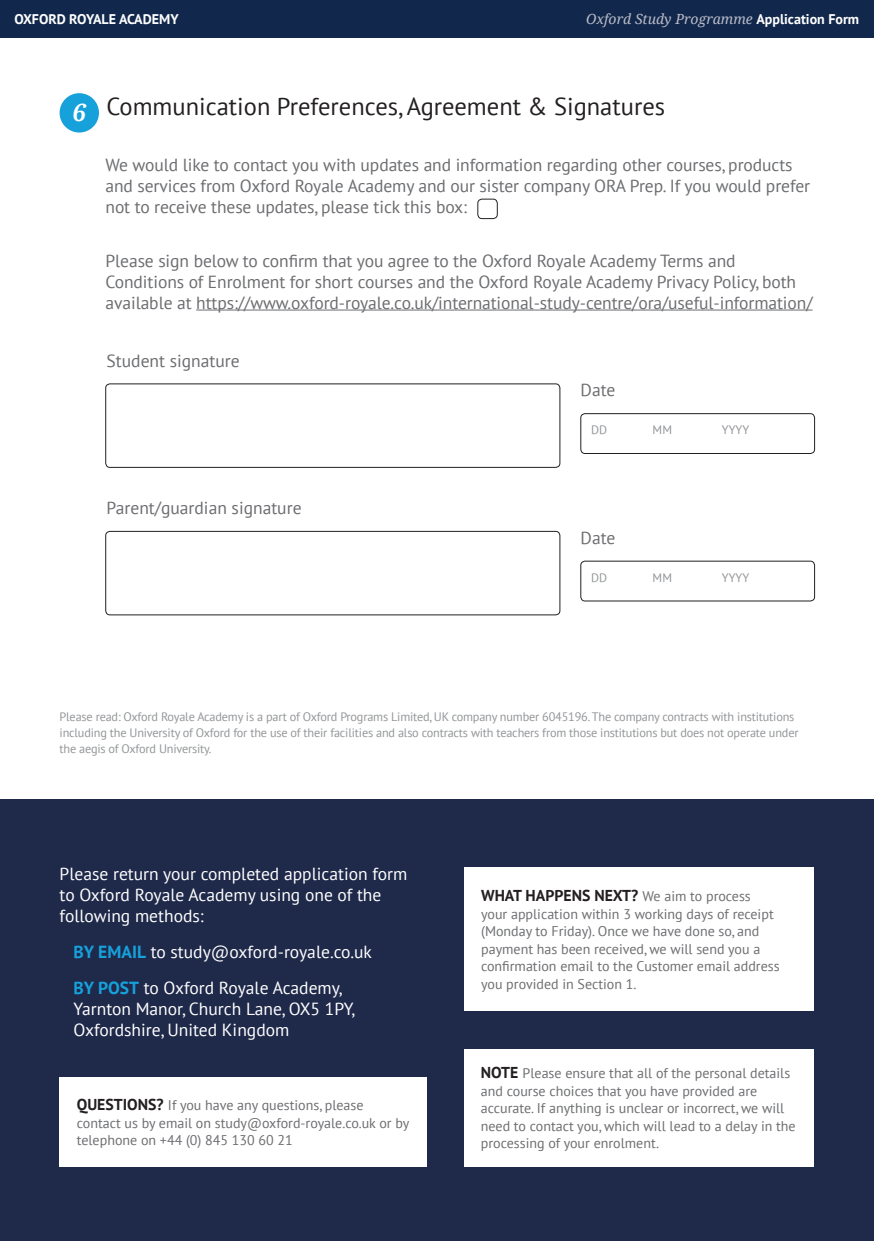
<style>
.page{position:relative;width:874px;height:1241px;background:#fff}
.page>*{position:absolute;margin:0;border:0;box-sizing:border-box;transform-origin:0 0}
.BODY{font:24.5px "PT Sans";color:#231f20}
.t1{font:italic 700 23.8px "Droid Serif";color:#fff}
.BODY-2{font:17.5px/21px "PT Sans";letter-spacing:-.005em;color:#6c6d70}
.BODY-3{font:17.5px/21px "PT Sans";color:#fff}
.BODY-4{font:700 15.75px "PT Sans";color:#231f20}
.BODY-5{font:14px/17.5px "PT Sans";color:#6c6d70}
.t2{font:italic 14px "Droid Serif";color:#babbc8}
.t3{font:700 14px "PT Sans";color:#fff}
.BODY-6{font:12.25px/15.8px "PT Sans";letter-spacing:-.015em;color:#939598}
.s1{font-family:"PT Sans";font-weight:700;font-style:normal;color:#fff}
.s2{font-weight:700;color:#16a1db}
.s3{font-weight:700;font-size:15.75px;color:#231f20}
.s4{font-weight:400;font-size:14px;color:#6c6d70}
</style>
<div class="page">
<div style="left:60px;top:93px;width:39px;height:39px;background:#16a1db;border-radius:50%"></div>
<hr style="left:196px;top:309px;width:616px;height:1px;background:#6c6d70">
<div style="left:477px;top:199px;width:20px;height:20px;border:1px solid #231f20;border-radius:4px"></div>
<div style="left:105px;top:531px;width:454px;height:84px;border:1px solid #231f20;border-radius:4px"></div>
<div style="left:580px;top:561px;width:234px;height:40px;border:1px solid #231f20;border-radius:4px"></div>
<div style="left:105px;top:383px;width:454px;height:84px;border:1px solid #231f20;border-radius:4px"></div>
<div style="left:580px;top:413px;width:234px;height:40px;border:1px solid #231f20;border-radius:4px"></div>
<div style="left:0;top:0;width:873px;height:38px;background:#11284c"></div>
<div style="left:0;top:799px;width:873px;height:441px;background:#1f294a"></div>
<div style="left:464px;top:1048px;width:350px;height:118px;background:#fff"></div>
<div style="left:464px;top:866px;width:350px;height:144px;background:#fff"></div>
<div style="left:60px;top:1076px;width:367px;height:90px;background:#fff"></div>
<p class="t3" style="left:14px;top:10px;width:166px">OXFORD ROYALE ACADEMY</p>
<p class="t2" style="left:586px;top:9px;width:274px">Oxford Study Programme <span class="s1">Application Form</span></p>
<p class="t1" style="left:73px;top:96px;width:15px">6</p>
<p class="BODY" style="left:106px;top:91px;width:560px">Communication Preferences, Agreement &amp; Signatures</p>
<p class="BODY-2" style="left:105px;top:154px;width:705px">We would like to contact you with updates and information regarding other courses, products and services from Oxford Royale Academy and our sister company ORA Prep. If you would prefer not to receive these updates, please tick this box:</p>
<p class="BODY-2" style="left:105px;top:249px;width:708px">Please sign below to confirm that you agree to the Oxford Royale Academy Terms and<br>Conditions of Enrolment for short courses and the Oxford Royale Academy Privacy Policy, both available at https://www.oxford-royale.co.uk/international-study-centre/ora/useful-information/</p>
<p class="BODY-2" style="left:107px;top:349px;width:135px">Student signature</p>
<p class="BODY-2" style="left:107px;top:497px;width:196px">Parent/guardian signature</p>
<p class="BODY-2" style="left:580px;top:379px;width:36px">Date</p>
<p class="BODY-6" style="left:591px;top:421px;width:18px">DD</p>
<p class="BODY-6" style="left:652px;top:421px;width:21px">MM</p>
<p class="BODY-6" style="left:721px;top:421px;width:29px">YYYY</p>
<p class="BODY-2" style="left:580px;top:526px;width:36px">Date</p>
<p class="BODY-6" style="left:591px;top:569px;width:18px">DD</p>
<p class="BODY-6" style="left:652px;top:569px;width:21px">MM</p>
<p class="BODY-6" style="left:721px;top:569px;width:29px">YYYY</p>
<p class="BODY-6" style="left:60px;top:708px;width:740px">Please read: Oxford Royale Academy is a part of Oxford Programs Limited, UK company number 6045196. The company contracts with institutions including the University of Oxford for the use of their facilities and also contracts with teachers from those institutions but does not operate under the aegis of Oxford University.</p>
<p class="BODY-3" style="left:60px;top:863px;width:349px">Please return your completed application form to Oxford Royale Academy using one of the following methods:</p>
<p class="BODY-3" style="left:74px;top:940px;width:300px"><span class="s2">BY EMAIL</span> to study@oxford-royale.co.uk</p>
<p class="BODY-3" style="left:74px;top:976px;width:283px"><span class="s2">BY POST</span> to Oxford Royale Academy,<br>Yarnton Manor, Church Lane, OX5 1PY,<br>Oxfordshire, United Kingdom</p>
<p class="BODY-5" style="left:77px;top:1095px;width:334px"><span class="s3">QUESTIONS?</span> If you have any questions, please contact us by email on study@oxford-royale.co.uk or by telephone on +44 (0) 845 130 60 21</p>
<p class="BODY-4" style="left:481px;top:885px;width:271px">WHAT HAPPENS NEXT? <span class="s4">We aim to process</span></p>
<p class="BODY-5" style="left:481px;top:904px;width:300px">your application within 3 working days of receipt (Monday to Friday). Once we have done so, and payment has been received, we will send you a confirmation email to the Customer email address you provided in Section 1.</p>
<p class="BODY-5" style="left:480px;top:1063px;width:316px"><span class="s3">NOTE</span> Please ensure that all of the personal details and course choices that you have provided are accurate. If anything is unclear or incorrect, we will need to contact you, which will lead to a delay in the processing of your enrolment.</p>
</div>
